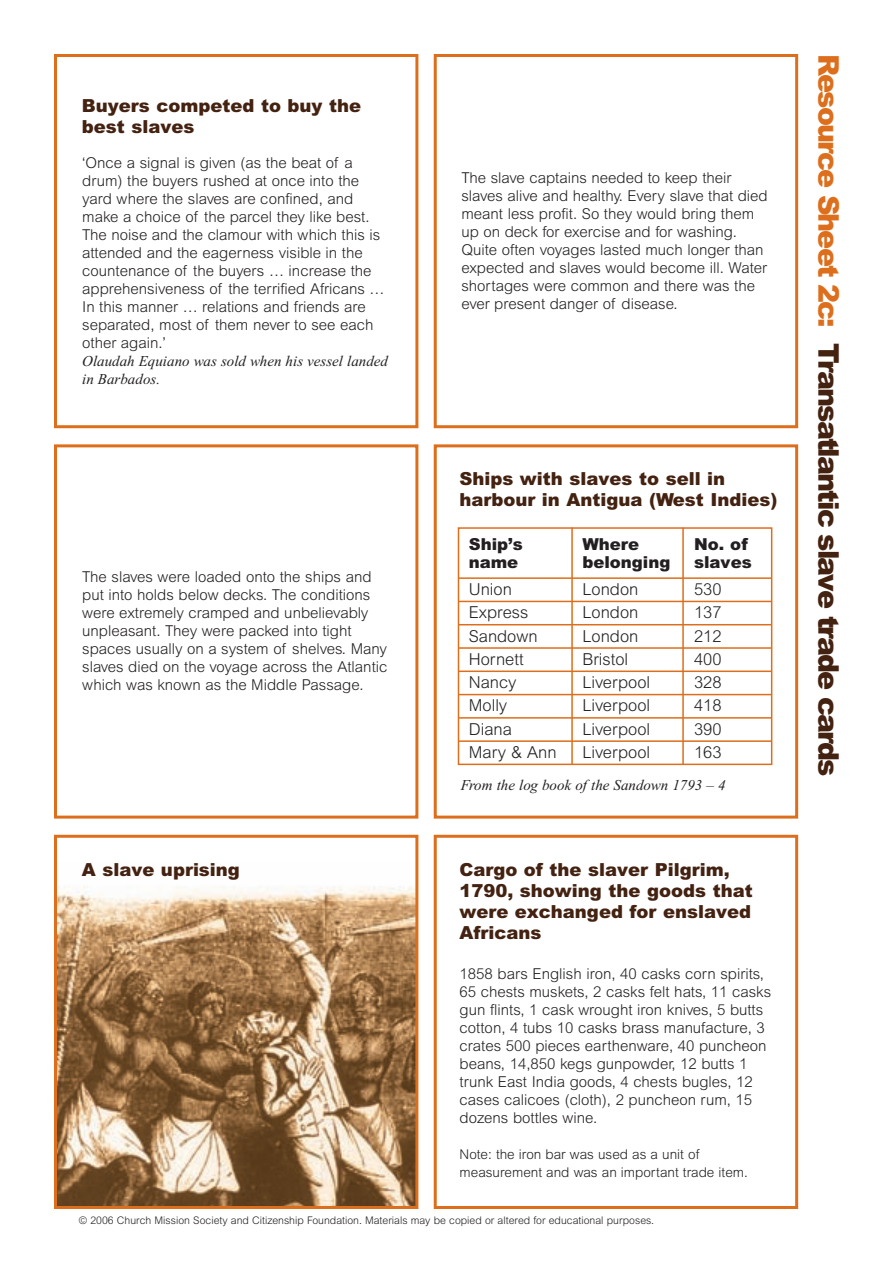
<style>
.page{position:relative;width:893px;height:1263px;background:#fff}
.page>*{position:absolute;margin:0;border:0;box-sizing:border-box;transform-origin:0 0}
.t1{font:900 28.5px "Arial";letter-spacing:-.065em;color:#421}
.t2{font:900 18px/21px "Arial";color:#421}
.t3{font:300 16.5px/23.2px "Arial";color:#231f20}
.t4{font:900 16.5px/18px "Arial";color:#231f20}
.t5{font:300 15px/18px "Arial";color:#231f20}
.t6{font:italic 15px/18px "Times New Roman";color:#231f20}
.t7{font:300 13.5px/18px "Arial";color:#231f20}
.t8{font:300 10.5px "Arial";color:#231f20}
.s1{color:#dd6e1c}
</style>
<div class="page">
<img style="left:58px;top:886px;width:356px;height:319px">
<div style="left:54px;top:835px;width:364px;height:374px;border:3px solid #dd6e1c"></div>
<div style="left:54px;top:54px;width:364px;height:374px;border:3px solid #dd6e1c"></div>
<div style="left:54px;top:444px;width:364px;height:375px;border:3px solid #dd6e1c"></div>
<div style="left:434px;top:835px;width:364px;height:374px;border:3px solid #dd6e1c"></div>
<div style="left:434px;top:54px;width:364px;height:374px;border:3px solid #dd6e1c"></div>
<div style="left:434px;top:444px;width:364px;height:375px;border:3px solid #dd6e1c"></div>
<div style="left:458px;top:527px;width:314px;height:238px;border:2px solid #dd6e1c"></div>
<hr style="left:459px;top:740px;width:313px;height:2px;background:#dd6e1c">
<hr style="left:459px;top:717px;width:313px;height:2px;background:#dd6e1c">
<hr style="left:459px;top:694px;width:313px;height:1px;background:#dd6e1c">
<hr style="left:459px;top:670px;width:313px;height:2px;background:#dd6e1c">
<hr style="left:459px;top:647px;width:313px;height:2px;background:#dd6e1c">
<hr style="left:459px;top:624px;width:313px;height:1px;background:#dd6e1c">
<hr style="left:459px;top:601px;width:313px;height:1px;background:#dd6e1c">
<hr style="left:459px;top:577px;width:313px;height:2px;background:#dd6e1c">
<hr style="left:571px;top:527px;width:2px;height:237px;background:#dd6e1c">
<hr style="left:682px;top:527px;width:2px;height:237px;background:#dd6e1c">
<p class="t2" style="left:82px;top:95px;width:281px">Buyers competed to buy the best slaves</p>
<p class="t5" style="left:82px;top:155px;width:304px">‘Once a signal is given (as the beat of a drum) the buyers rushed at once into the yard where the slaves are confined, and make a choice of the parcel they like best.<br>The noise and the clamour with which this is attended and the eagerness visible in the countenance of the buyers … increase the apprehensiveness of the terrified Africans … In this manner … relations and friends are separated, most of them never to see each other again.’</p>
<p class="t6" style="left:82px;top:354px;width:307px">Olaudah Equiano was sold when his vessel landed in Barbados.</p>
<p class="t5" style="left:82px;top:569px;width:307px">The slaves were loaded onto the ships and put into holds below decks. The conditions were extremely cramped and unbelievably unpleasant. They were packed into tight spaces usually on a system of shelves. Many slaves died on the voyage across the Atlantic which was known as the Middle Passage.</p>
<p class="t5" style="left:461px;top:170px;width:308px">The slave captains needed to keep their slaves alive and healthy. Every slave that died meant less profit. So they would bring them up on deck for exercise and for washing.<br>Quite often voyages lasted much longer than expected and slaves would become ill. Water shortages were common and there was the ever present danger of disease.</p>
<p class="t2" style="left:459px;top:468px;width:320px">Ships with slaves to sell in harbour in Antigua (West Indies)</p>
<p class="t4" style="left:469px;top:535px;width:56px">Ship’s name</p>
<p class="t3" style="left:469px;top:579px;width:89px">Union<br>Express<br>Sandown<br>Hornett<br>Nancy<br>Molly<br>Diana<br>Mary &amp; Ann</p>
<p class="t4" style="left:582px;top:535px;width:90px">Where belonging</p>
<p class="t3" style="left:582px;top:579px;width:69px">London<br>London<br>London<br>Bristol<br>Liverpool<br>Liverpool<br>Liverpool<br>Liverpool</p>
<p class="t4" style="left:694px;top:535px;width:59px">No. of slaves</p>
<p class="t3" style="left:694px;top:579px;width:29px;text-align:justify">530<br>137<br>212<br>400<br>328<br>418<br>390<br>163</p>
<p class="t6" style="left:461px;top:777px;width:266px">From the log book of the Sandown 1793 – 4</p>
<p class="t2" style="left:82px;top:859px;width:160px">A slave uprising</p>
<p class="t2" style="left:459px;top:859px;width:295px">Cargo of the slaver Pilgrim,<br>1790, showing the goods that were exchanged for enslaved<br>Africans</p>
<p class="t5" style="left:460px;top:966px;width:313px">1858 bars English iron, 40 casks corn spirits, 65 chests muskets, 2 casks felt hats, 11 casks gun flints, 1 cask wrought iron knives, 5 butts cotton, 4 tubs 10 casks brass manufacture, 3 crates 500 pieces earthenware, 40 puncheon beans, 14,850 kegs gunpowder, 12 butts 1 trunk East India goods, 4 chests bugles, 12 cases calicoes (cloth), 2 puncheon rum, 15 dozens bottles wine.</p>
<p class="t7" style="left:460px;top:1146px;width:290px">Note: the iron bar was used as a unit of measurement and was an important trade item.</p>
<p class="t8" style="left:79px;top:1216px;width:577px">© 2006 Church Mission Society and Citizenship Foundation. Materials may be copied or altered for educational purposes.</p>
<h1 class="t1" style="left:845px;top:54px;width:724px;rotate:90deg"><span class="s1">Resource Sheet 2c:</span> Transatlantic slave trade cards</h1>
</div>
